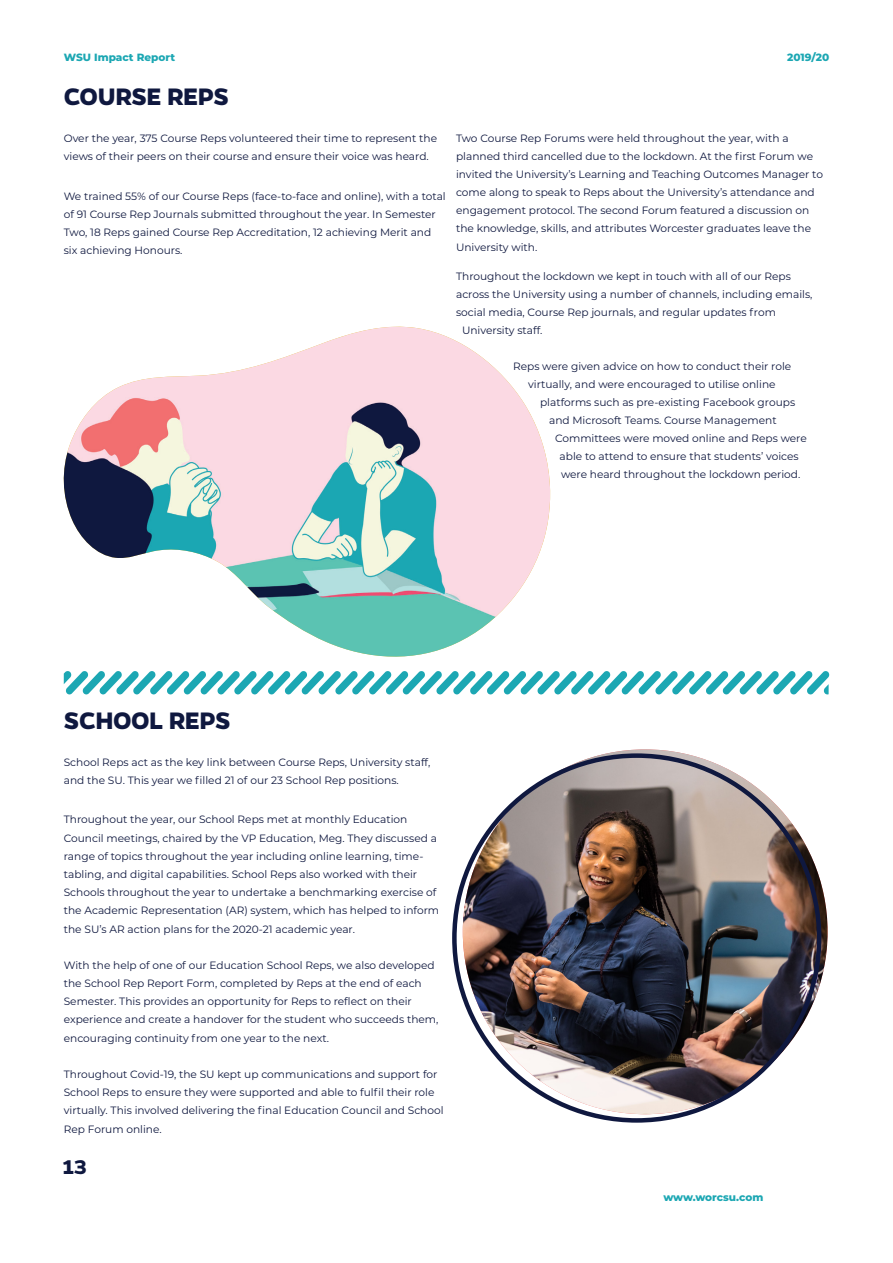
<style>
.page{position:relative;width:893px;height:1263px;background:#fff}
.page>*{position:absolute;margin:0;border:0;box-sizing:border-box;transform-origin:0 0}
.t1{font:700 27px "Gentona";letter-spacing:-.015em;color:#0f183f}
.t2{font:700 22.5px "Gentona";color:#0f183f}
.t3{font:10.65px/18.1px "Montserrat";color:#0f183f}
.t4{font:800 10.5px "Montserrat";color:#1ca7b3}
</style>
<div class="page">
<img style="left:463px;top:749px;width:364px;height:365px;border-radius:182px">
<img style="left:63px;top:327px;width:487px;height:330px">
<svg style="left:64px;top:671px;width:765px;height:23px"></svg>
<p class="t4" style="left:64px;top:49px;width:113px">WSU Impact Report</p>
<p class="t4" style="left:787px;top:49px;width:44px">2019/20</p>
<p class="t1" style="left:64px;top:81px;width:167px">COURSE REPS</p>
<p class="t3" style="left:64px;top:128px;width:375px">Over the year, 375 Course Reps volunteered their time to represent the views of their peers on their course and ensure their voice was heard.</p>
<p class="t3" style="left:64px;top:186px;width:384px">We trained 55% of our Course Reps (face-to-face and online), with a total of 91 Course Rep Journals submitted throughout the year. In Semester Two, 18 Reps gained Course Rep Accreditation, 12 achieving Merit and six achieving Honours.</p>
<p class="t3" style="left:456px;top:128px;width:368px">Two Course Rep Forums were held throughout the year, with a planned third cancelled due to the lockdown. At the first Forum we invited the University’s Learning and Teaching Outcomes Manager to come along to speak to Reps about the University’s attendance and engagement protocol. The second Forum featured a discussion on the knowledge, skills, and attributes Worcester graduates leave the University with.</p>
<p class="t3" style="left:456px;top:267px;width:358px">Throughout the lockdown we kept in touch with all of our Reps across the University using a number of channels, including emails, social media, Course Rep journals, and regular updates from</p>
<p class="t3" style="left:462px;top:321px;width:82px">University staff.</p>
<p class="t3" style="left:513px;top:357px;width:280px">Reps were given advice on how to conduct their role</p>
<p class="t3" style="left:528px;top:375px;width:249px">virtually, and were encouraged to utilise online</p>
<p class="t3" style="left:540px;top:393px;width:257px">platforms such as pre-existing Facebook groups</p>
<p class="t3" style="left:549px;top:411px;width:229px">and Microsoft Teams. Course Management</p>
<p class="t3" style="left:555px;top:429px;width:253px;text-align:center">Committees were moved online and Reps were able to attend to ensure that students’ voices were heard throughout the lockdown period.</p>
<p class="t1" style="left:64px;top:705px;width:169px">SCHOOL REPS</p>
<p class="t3" style="left:64px;top:752px;width:368px">School Reps act as the key link between Course Reps, University staff, and the SU. This year we filled 21 of our 23 School Rep positions.</p>
<p class="t3" style="left:64px;top:810px;width:345px">Throughout the year, our School Reps met at monthly Education</p>
<p class="t3" style="left:64px;top:828px;width:377px">Council meetings, chaired by the VP Education, Meg. They discussed a range of topics throughout the year including online learning, time&shy;tabling, and digital capabilities. School Reps also worked with their Schools throughout the year to undertake a benchmarking exercise of the Academic Representation (AR) system, which has helped to inform the SU’s AR action plans for the 2020-21 academic year.</p>
<p class="t3" style="left:64px;top:956px;width:376px">With the help of one of our Education School Reps, we also developed the School Rep Report Form, completed by Reps at the end of each Semester. This provides an opportunity for Reps to reflect on their experience and create a handover for the student who succeeds them, encouraging continuity from one year to the next.</p>
<p class="t3" style="left:64px;top:1065px;width:381px">Throughout Covid-19, the SU kept up communications and support for School Reps to ensure they were supported and able to fulfil their role virtually. This involved delivering the final Education Council and School Rep Forum online.</p>
<p class="t2" style="left:63px;top:1154px;width:25px">13</p>
<p class="t4" style="left:663px;top:1189px;width:102px">www.worcsu.com</p>
</div>
